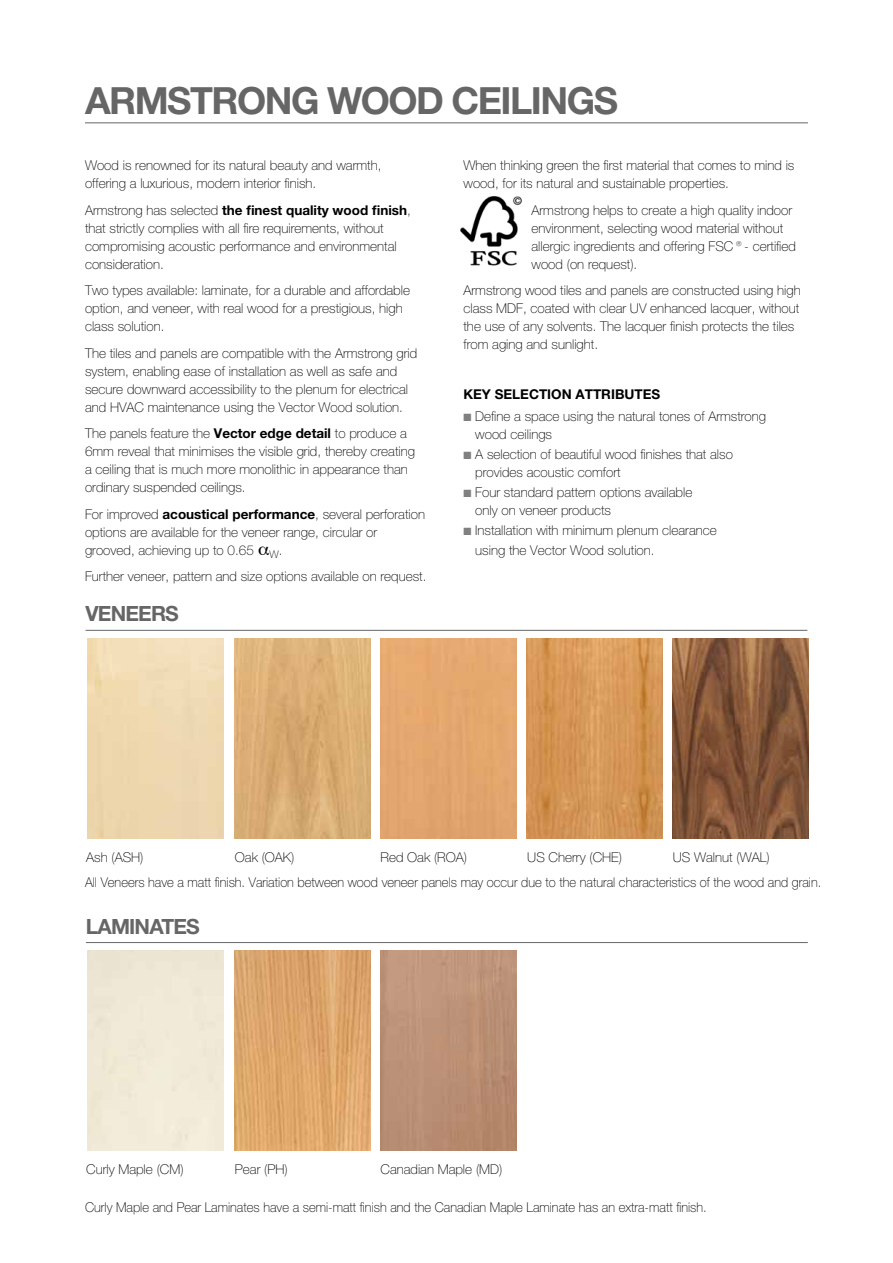
<style>
.page{position:relative;width:893px;height:1263px;background:#fff}
.page>*{position:absolute;margin:0;border:0;box-sizing:border-box;transform-origin:0 0}
.t1{font:700 37.5px "Helvetica Neue CE";letter-spacing:-.04em;color:#666}
.t2{font:700 21px "Helvetica Neue CE";letter-spacing:-.04em;color:#666}
.t3{font:100 13.5px/18px "Helvetica Neue CE";color:#000}
.t4{font:100 13.5px "Helvetica Neue CE";color:#000;scale:.96 1}
.t5{font:700 13.5px "Helvetica Neue CE";color:#000}
.s1{font-weight:700}
.s2{color:#808080}
</style>
<div class="page">
<img style="left:234px;top:639px;width:136px;height:199px">
<img style="left:527px;top:639px;width:136px;height:199px">
<div style="left:380px;top:639px;width:137px;height:199px;background:#e4a76f"></div>
<img style="left:673px;top:639px;width:136px;height:199px">
<img style="left:234px;top:950px;width:136px;height:200px">
<img style="left:380px;top:950px;width:137px;height:200px">
<hr style="left:86px;top:942px;width:722px;height:1px;background:#666">
<hr style="left:86px;top:630px;width:721px;height:1px;background:#666">
<hr style="left:85px;top:122px;width:723px;height:1px;background:#666">
<img style="left:460px;top:196px;width:62px;height:70px">
<h1 class="t1" style="left:85px;top:77px;width:76px">Armst</h1>
<h1 class="t1" style="left:212px;top:77px;width:285px">rong Wood Ceilin</h1>
<h1 class="t1" style="left:567px;top:77px;width:49px">gs</h1>
<p class="t3" style="left:85px;top:157px;width:298px">Wood is renowned for its natural beauty and warmth, offering a luxurious, modern interior finish.</p>
<p class="t3" style="left:85px;top:201px;width:327px">Armstrong has selected <span class="s1">the finest quality wood finish</span>, that strictly complies with all fire requirements, without compromising acoustic performance and environmental consideration.</p>
<p class="t3" style="left:85px;top:282px;width:326px">Two types available: laminate, for a durable and affordable option, and veneer, with real wood for a prestigious, high class solution.</p>
<p class="t3" style="left:85px;top:344px;width:334px">The tiles and panels are compatible with the Armstrong grid system, enabling ease of installation as well as safe and secure downward accessibility to the plenum for electrical and HVAC maintenance using the Vector Wood solution.</p>
<p class="t3" style="left:85px;top:425px;width:331px">The panels feature the <span class="s1">Vector edge detail</span> to produce a 6mm reveal that minimises the visible grid, thereby creating a ceiling that is much more monolithic in appearance than ordinary suspended ceilings.</p>
<p class="t3" style="left:85px;top:505px;width:341px">For improved <span class="s1">acoustical performance</span>, several perforation options are available for the veneer range, circular or grooved, achieving up to 0.65 <sub>W</sub>.</p>
<p class="t3" style="left:85px;top:568px;width:343px">Further veneer, pattern and size options available on request.</p>
<h2 class="t2" style="left:86px;top:601px;width:27px">venee</h2>
<h2 class="t2" style="left:151px;top:601px;width:27px">rs</h2>
<p class="t3" style="left:463px;top:157px;width:332px">When thinking green the first material that comes to mind is wood, for its natural and sustainable properties.</p>
<p class="t3" style="left:531px;top:201px;width:266px">Armstrong helps to create a high quality indoor environment, selecting wood material without allergic ingredients and offering FSC®- certified wood (on request).</p>
<p class="t3" style="left:463px;top:282px;width:339px">Armstrong wood tiles and panels are constructed using high class MDF, coated with clear UV enhanced lacquer, without the use of any solvents. The lacquer finish protects the tiles from aging and sunlight.</p>
<p class="t5" style="left:463px;top:386px;width:49px">Key Selecti</p>
<p class="t5" style="left:551px;top:386px;width:34px">on att</p>
<p class="t5" style="left:601px;top:386px;width:43px">ributes</p>
<p class="t3" style="left:475px;top:407px;width:292px;text-indent:-12px"><span class="s2">■</span> Define a space using the natural tones of Armstrong wood ceilings</p>
<p class="t3" style="left:475px;top:446px;width:259px;text-indent:-12px"><span class="s2">■</span> A selection of beautiful wood finishes that also provides acoustic comfort</p>
<p class="t3" style="left:475px;top:484px;width:219px;text-indent:-12px"><span class="s2">■</span> Four standard pattern options available only on veneer products</p>
<p class="t3" style="left:475px;top:521px;width:243px;line-height:19.5px;text-indent:-12px"><span class="s2">■</span> Installation with minimum plenum clearance using the Vector Wood solution.</p>
<p class="t3" style="left:86px;top:848px;width:59px">Ash (ASH)</p>
<p class="t3" style="left:235px;top:848px;width:61px">Oak (OAK)</p>
<p class="t3" style="left:380px;top:848px;width:88px">Red Oak (ROA)</p>
<p class="t3" style="left:527px;top:848px;width:96px">US Cherry (CHE)</p>
<p class="t3" style="left:673px;top:848px;width:98px">US Walnut (WAL)</p>
<p class="t4" style="left:85px;top:874px;width:768px">All Veneers have a matt finish. Variation between wood veneer panels may occur due to the natural characteristics of the wood and grain.</p>
<h2 class="t2" style="left:86px;top:913px;width:115px">LAMINATES</h2>
<p class="t3" style="left:86px;top:1160px;width:99px">Curly Maple (CM)</p>
<p class="t3" style="left:235px;top:1160px;width:54px">Pear (PH)</p>
<p class="t3" style="left:380px;top:1160px;width:123px">Canadian Maple (MD)</p>
<p class="t4" style="left:85px;top:1200px;width:649px">Curly Maple and Pear Laminates have a semi-matt finish and the Canadian Maple Laminate has an extra-matt finish.</p>
</div>
